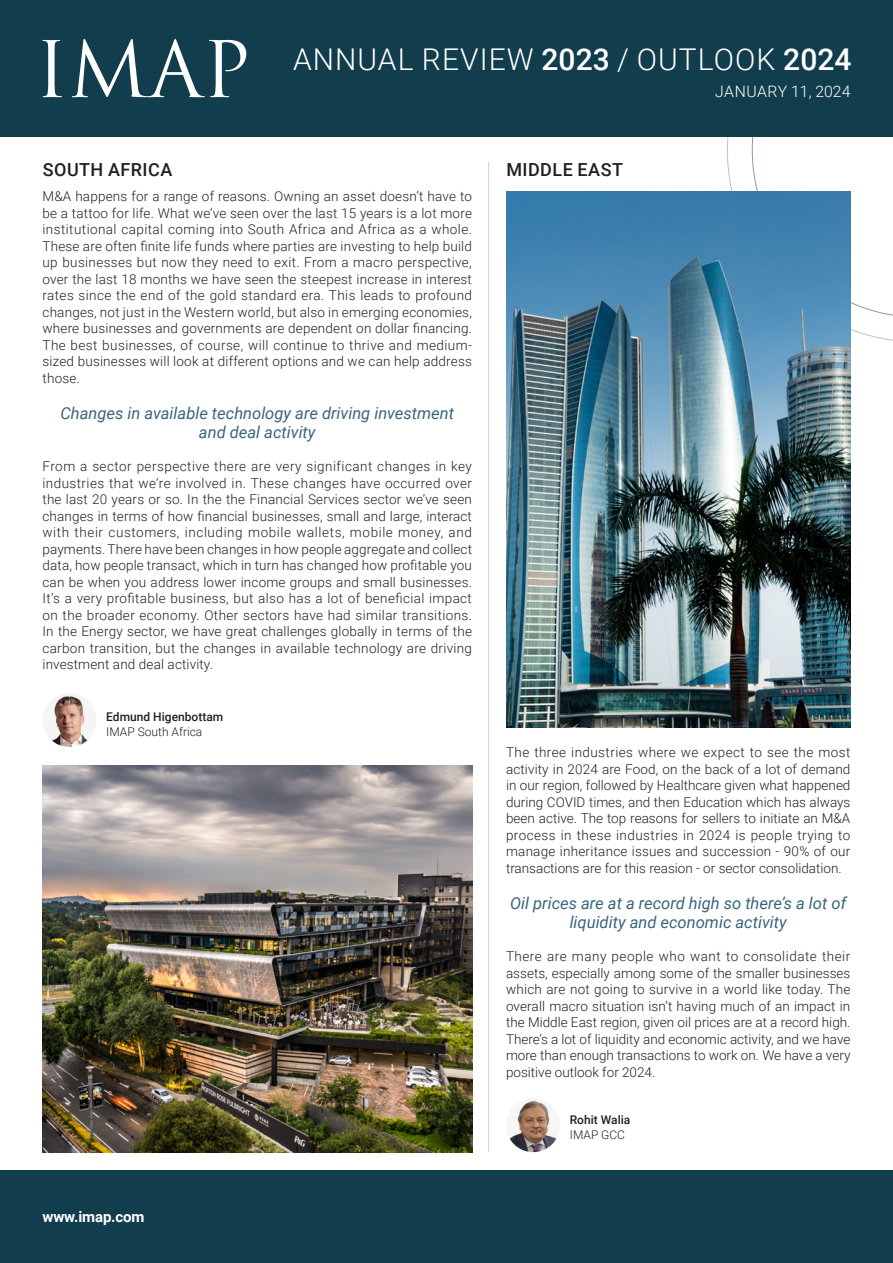
<style>
.page{position:relative;width:893px;height:1263px;background:#fff}
.page>*{position:absolute;margin:0;border:0;box-sizing:border-box;transform-origin:0 0}
.SECCIÓ{font:300 30px "Roboto";letter-spacing:.035em;color:#fff}
.t1{font:500 18px "Roboto";letter-spacing:.025em;color:#231f20}
.t2{font:italic 16.5px/19.5px "Roboto";color:#39657c;text-align:center}
.SECCIÓ-2{font:300 15.75px "Roboto";letter-spacing:.02em;color:#fff}
.Text_general{font:700 15px "Roboto";letter-spacing:-.01em;color:#fff}
.t3{font:300 13.5px/16.5px "Roboto";letter-spacing:.005em;color:#231f20;text-align:justify}
.t4{font:500 12px "Roboto";color:#231f20}
.t5{font:300 12px "Roboto";color:#231f20}
.s1{font-weight:500}
</style>
<div class="page">
<svg style="left:727px;top:136px;width:166px;height:206px"></svg>
<div style="left:0;top:1170px;width:893px;height:93px;background:#123d4d"></div>
<img style="left:506px;top:191px;width:344px;height:536px">
<img style="left:43px;top:765px;width:429px;height:387px">
<hr style="left:488px;top:162px;width:1px;height:990px;background:#d1d2d4">
<img style="left:506px;top:1098px;width:54px;height:54px;border-radius:27px">
<img style="left:43px;top:693px;width:54px;height:54px;border-radius:27px">
<div style="left:0;top:0;width:893px;height:136px;background:#123d4d"></div>
<svg style="left:43px;top:40px;width:19px;height:57px"></svg>
<svg style="left:72px;top:39px;width:174px;height:58px"></svg>
<p class="SECCIÓ" style="left:293px;top:39px;width:560px">ANNUAL REVIEW <span class="s1">2023</span> / OUTLOOK <span class="s1">2024</span></p>
<p class="SECCIÓ-2" style="left:715px;top:81px;width:137px">JANUARY 11, 2024</p>
<p class="t1" style="left:43px;top:156px;width:131px">SOUTH AFRICA</p>
<p class="t1" style="left:506px;top:156px;width:118px">MIDDLE EAST</p>
<p class="t3" style="left:43px;top:188px;width:431px">M&amp;A happens for a range of reasons. Owning an asset doesn’t have to be a tattoo for life. What we’ve seen over the last 15 years is a lot more institutional capital coming into South Africa and Africa as a whole.<br>These are often finite life funds where parties are investing to help build up businesses but now they need to exit. From a macro perspective, over the last 18 months we have seen the steepest increase in interest rates since the end of the gold standard era. This leads to profound changes, not just in the Western world, but also in emerging economies, where businesses and governments are dependent on dollar financing.<br>The best businesses, of course, will continue to thrive and medium&shy;sized businesses will look at different options and we can help address those.</p>
<p class="t2" style="left:60px;top:403px;width:395px">Changes in available technology are driving investment and deal activity</p>
<p class="t3" style="left:43px;top:458px;width:431px">From a sector perspective there are very significant changes in key industries that we’re involved in. These changes have occurred over the last 20 years or so. In the the Financial Services sector we’ve seen changes in terms of how financial businesses, small and large, interact with their customers, including mobile wallets, mobile money, and payments. There have been changes in how people aggregate and collect data, how people transact, which in turn has changed how profitable you can be when you address lower income groups and small businesses.<br>It’s a very profitable business, but also has a lot of beneficial impact on the broader economy. Other sectors have had similar transitions.<br>In the Energy sector, we have great challenges globally in terms of the carbon transition, but the changes in available technology are driving investment and deal activity.</p>
<p class="t4" style="left:106px;top:708px;width:118px">Edmund Higenbottam</p>
<p class="t5" style="left:106px;top:723px;width:98px">IMAP South Africa</p>
<p class="Text_general" style="left:43px;top:1206px;width:103px">www.imap.com</p>
<p class="t3" style="left:506px;top:744px;width:346px">The three industries where we expect to see the most activity in 2024 are Food, on the back of a lot of demand in our region, followed by Healthcare given what happened during COVID times, and then Education which has always been active. The top reasons for sellers to initiate an M&amp;A process in these industries in 2024 is people trying to manage inheritance issues and succession - 90% of our transactions are for this reasion - or sector consolidation.</p>
<p class="t2" style="left:510px;top:892px;width:338px">Oil prices are at a record high so there’s a lot of liquidity and economic activity</p>
<p class="t3" style="left:506px;top:948px;width:346px">There are many people who want to consolidate their assets, especially among some of the smaller businesses which are not going to survive in a world like today. The overall macro situation isn’t having much of an impact in the Middle East region, given oil prices are at a record high.<br>There’s a lot of liquidity and economic activity, and we have more than enough transactions to work on. We have a very positive outlook for 2024.</p>
<p class="t4" style="left:570px;top:1111px;width:62px">Rohit Walia</p>
<p class="t5" style="left:570px;top:1126px;width:57px">IMAP GCC</p>
</div>
